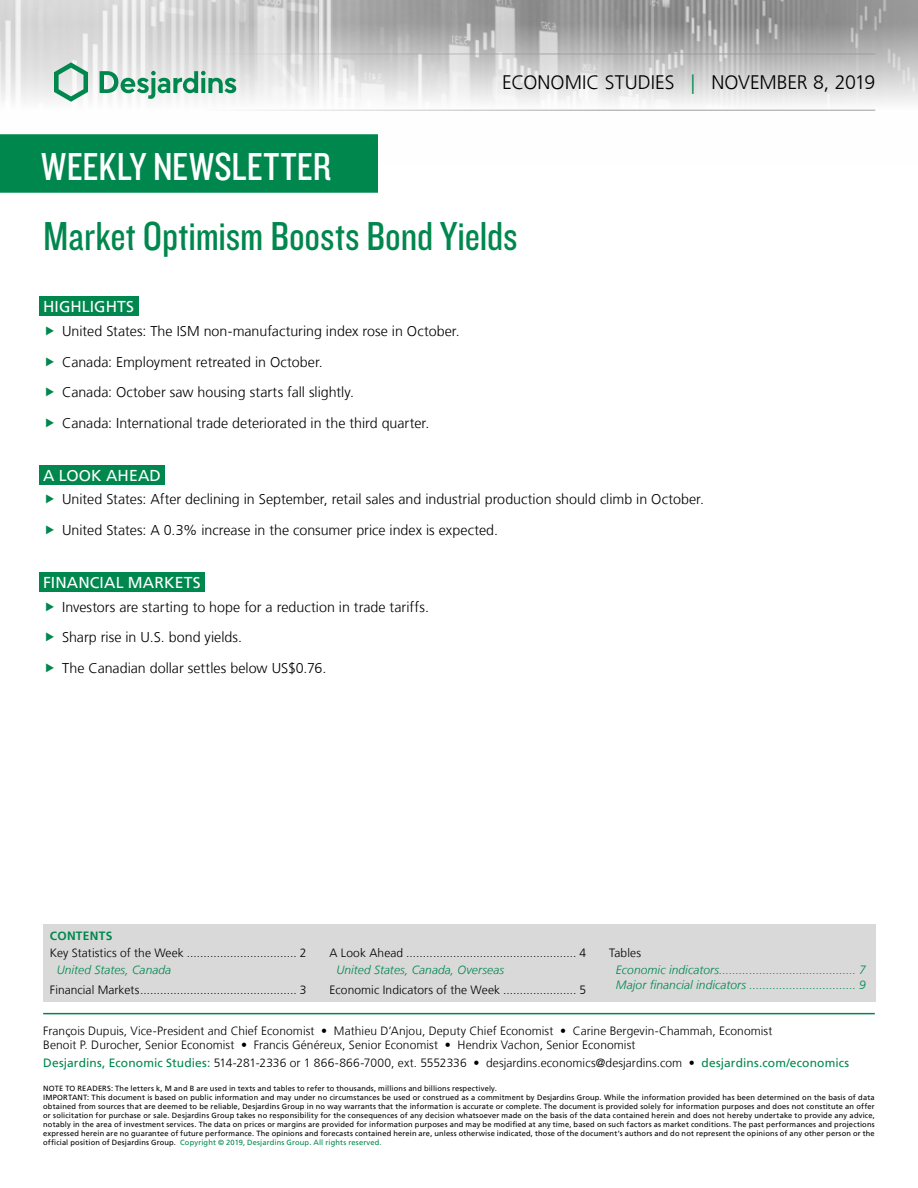
<style>
.page{position:relative;width:918px;height:1188px;background:#fff}
.page>*{position:absolute;margin:0;border:0;box-sizing:border-box;transform-origin:0 0}
.t1{font:42px "Knockout 29 Junior Ltweight";letter-spacing:-.005em;color:#00874e}
.t2{font:40.5px "Knockout 29 Junior Ltweight";letter-spacing:.005em;color:#fff}
.t3{font:300 19.5px "Frutiger LT";color:#000}
.t4{font:15.75px "Frutiger LT";letter-spacing:.005em;color:#fff}
.t5{font:300 14.25px/30.6px "Frutiger LT";color:#000}
.t6{font:300 12px/14.4px "Frutiger LT";letter-spacing:.005em;color:#000}
.t7{font:italic 300 12px/14.4px "Frutiger LT";letter-spacing:.005em;color:#00874e}
.t8{font:700 12px "Frutiger LT";letter-spacing:.02em;color:#00874e}
.t9{font:7.5px/9px "Frutiger LT";letter-spacing:.02em;color:#000}
.s1{color:#00874e}
.s2{font-weight:400;color:#00874e}
</style>
<div class="page">
<img style="left:0;top:0;width:918px;height:111px">
<hr style="left:43px;top:54px;width:832px;height:1px;background:#9d9d9c">
<hr style="left:43px;top:110px;width:832px;height:1px;background:#9d9d9c">
<svg style="left:54px;top:62px;width:34px;height:40px"></svg>
<svg style="left:100px;top:71px;width:136px;height:28px"></svg>
<div style="left:0;top:135px;width:377px;height:57px;background:#00874e"></div>
<div style="left:0;top:134px;width:378px;height:59px;border:2px solid #00874e"></div>
<hr style="left:43px;top:1013px;width:832px;height:1px;background:#00874e">
<div style="left:39px;top:296px;width:99px;height:20px;background:#00874e"></div>
<div style="left:39px;top:465px;width:126px;height:20px;background:#00874e"></div>
<div style="left:39px;top:572px;width:166px;height:20px;background:#00874e"></div>
<div style="left:43px;top:924px;width:832px;height:77px;background:#d9d9d9"></div>
<h2 class="t2" style="left:41px;top:140px;width:291px">WEEKLY NEWSLETTER</h2>
<h3 class="t3" style="left:502px;top:72px;width:375px">ECONOMIC STUDIES <span class="s1">|</span> NOVEMBER 8, 2019</h3>
<h1 class="t1" style="left:43px;top:209px;width:476px">Market Optimism Boosts Bond Yields</h1>
<h3 class="t4" style="left:43px;top:297px;width:92px">HIGHLIGHTS</h3>
<h3 class="t5" style="left:62px;top:316px;width:399px">United States: The ISM non-manufacturing index rose in October.<br>Canada: Employment retreated in October.<br>Canada: October saw housing starts fall slightly.<br>Canada: International trade deteriorated in the third quarter.</h3>
<h3 class="t4" style="left:43px;top:466px;width:119px">A LOOK AHEAD</h3>
<h3 class="t5" style="left:62px;top:484px;width:643px">United States: After declining in September, retail sales and industrial production should climb in October.<br>United States: A 0.3% increase in the consumer price index is expected.</h3>
<h3 class="t4" style="left:43px;top:573px;width:159px">FINANCIAL MARKETS</h3>
<h3 class="t5" style="left:62px;top:592px;width:368px">Investors are starting to hope for a reduction in trade tariffs.<br>Sharp rise in U.S. bond yields.<br>The Canadian dollar settles below US$0.76.</h3>
<h3 class="t8" style="left:50px;top:929px;width:64px">CONTENTS</h3>
<h3 class="t6" style="left:50px;top:946px;width:258px">Key Statistics of the Week ................................. 2</h3>
<h3 class="t7" style="left:57px;top:963px;width:116px">United States, Canada</h3>
<h3 class="t6" style="left:50px;top:983px;width:258px">Financial Markets............................................... 3</h3>
<h3 class="t6" style="left:330px;top:946px;width:258px">A Look Ahead ................................................... 4</h3>
<h3 class="t7" style="left:336px;top:963px;width:169px">United States, Canada, Overseas</h3>
<h3 class="t6" style="left:330px;top:983px;width:258px">Economic Indicators of the Week ...................... 5</h3>
<h3 class="t6" style="left:609px;top:946px;width:33px">Tables</h3>
<h3 class="t7" style="left:616px;top:963px;width:251px">Economic indicators......................................... 7<br>Major financial indicators ................................ 9</h3>
<p class="t6" style="left:43px;top:1023px;width:731px">François Dupuis, Vice-President and Chief Economist • Mathieu D’Anjou, Deputy Chief Economist • Carine Bergevin-Chammah, Economist<br>Benoit P. Durocher, Senior Economist • Francis Généreux, Senior Economist • Hendrix Vachon, Senior Economist</p>
<h3 class="t6" style="left:43px;top:1056px;width:808px"><span class="s2">Desjardins, Economic Studies:</span> 514‑281‑2336 or 1 866‑866‑7000, ext. 5552336 • desjardins.economics@desjardins.com • <span class="s2">desjardins.com/economics</span></h3>
<p class="t9" style="left:43px;top:1084px;width:833px">NOTE TO READERS: The letters k, M and B are used in texts and tables to refer to thousands, millions and billions respectively.<br>IMPORTANT: This document is based on public information and may under no circumstances be used or construed as a commitment by Desjardins Group. While the information provided has been determined on the basis of data obtained from sources that are deemed to be reliable, Desjardins Group in no way warrants that the information is accurate or complete. The document is provided solely for information purposes and does not constitute an offer or solicitation for purchase or sale. Desjardins Group takes no responsibility for the consequences of any decision whatsoever made on the basis of the data contained herein and does not hereby undertake to provide any advice, notably in the area of investment services. The data on prices or margins are provided for information purposes and may be modified at any time, based on such factors as market conditions. The past performances and projections expressed herein are no guarantee of future performance. The opinions and forecasts contained herein are, unless otherwise indicated, those of the document’s authors and do not represent the opinions of any other person or the official position of Desjardins Group. <span class="s1">Copyright © 2019, Desjardins Group. All rights reserved.</span></p>
</div>
